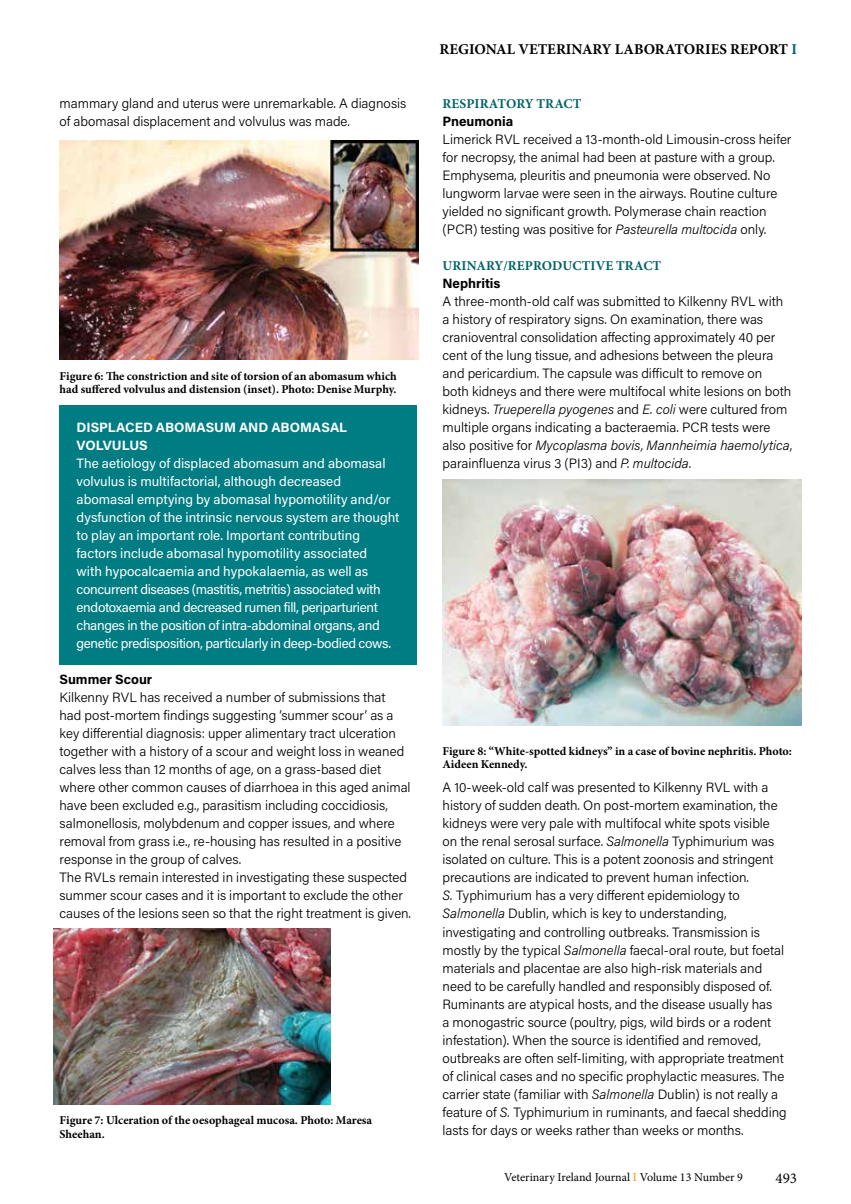
<style>
.page{position:relative;width:851px;height:1204px;background:#fff}
.page>*{position:absolute;margin:0;border:0;box-sizing:border-box;transform-origin:0 0}
.t1{font:700 15px "Minion Pro";color:#000}
.t2{font:15px "Minion Pro";color:#000}
.t3{font:300 13.5px/18px "Acumin Pro";color:#000}
.t4{font:13.5px/18px "Acumin Pro";letter-spacing:-.005em;color:#fff}
.t5{font:700 13.5px "Minion Pro";letter-spacing:.01em;color:#006368}
.t6{font:700 13.5px/18px "Acumin Pro";color:#fff}
.t7{font:700 13.5px "Acumin Pro";color:#000}
.t8{font:700 12px/13.5px "Minion Pro";color:#000}
.t9{font:12px "Minion Pro";letter-spacing:-.005em;color:#000}
.s1{color:#006368}
.s2{font-style:italic}
.s3{color:#f49700}
</style>
<div class="page">
<div style="left:60px;top:405px;width:357px;height:61px;background:#007c83"></div>
<div style="left:60px;top:441px;width:357px;height:223px;background:#007c83"></div>
<img style="left:60px;top:140px;width:358px;height:219px">
<img style="left:442px;top:480px;width:359px;height:245px">
<img style="left:54px;top:928px;width:276px;height:175px">
<p class="t3" style="left:60px;top:94px;width:348px">mammary gland and uterus were unremarkable. A diagnosis of abomasal displacement and volvulus was made.</p>
<p class="t8" style="left:60px;top:369px;width:339px">Figure 6: The constriction and site of torsion of an abomasum which had suffered volvulus and distension (inset). Photo: Denise Murphy.</p>
<p class="t6" style="left:77px;top:418px;width:272px">DISPLACED ABOMASUM AND ABOMASAL<br>VOLVULUS</p>
<p class="t4" style="left:77px;top:454px;width:324px">The aetiology of displaced abomasum and abomasal volvulus is multifactorial, although decreased abomasal emptying by abomasal hypomotility and/or dysfunction of the intrinsic nervous system are thought to play an important role. Important contributing factors include abomasal hypomotility associated<br>with hypocalcaemia and hypokalaemia, as well as concurrent diseases (mastitis, metritis) associated with endotoxaemia and decreased rumen fill, periparturient changes in the position of intra-abdominal organs, and genetic predisposition, particularly in deep-bodied cows.</p>
<p class="t7" style="left:60px;top:670px;width:94px">Summer Scour</p>
<p class="t3" style="left:60px;top:688px;width:353px">Kilkenny RVL has received a number of submissions that<br>had post-mortem findings suggesting ‘summer scour’ as a key differential diagnosis: upper alimentary tract ulceration together with a history of a scour and weight loss in weaned calves less than 12 months of age, on a grass-based diet where other common causes of diarrhoea in this aged animal have been excluded e.g., parasitism including coccidiosis, salmonellosis, molybdenum and copper issues, and where removal from grass i.e., re-housing has resulted in a positive response in the group of calves.<br>The RVLs remain interested in investigating these suspected summer scour cases and it is important to exclude the other causes of the lesions seen so that the right treatment is given.</p>
<p class="t8" style="left:60px;top:1113px;width:314px">Figure 7: Ulceration of the oesophageal mucosa. Photo: Maresa<br>Sheehan.</p>
<p class="t1" style="left:439px;top:39px;width:359px">REGIONAL VETERINARY LABORATORIES REPORT <span class="s1">I</span></p>
<p class="t5" style="left:442px;top:94px;width:140px">RESPIRATORY TRACT</p>
<p class="t7" style="left:442px;top:112px;width:72px">Pneumonia</p>
<p class="t3" style="left:442px;top:130px;width:350px">Limerick RVL received a 13-month-old Limousin-cross heifer for necropsy, the animal had been at pasture with a group.<br>Emphysema, pleuritis and pneumonia were observed. No lungworm larvae were seen in the airways. Routine culture yielded no significant growth. Polymerase chain reaction (PCR) testing was positive for <span class="s2">Pasteurella multocida</span> only.</p>
<p class="t5" style="left:442px;top:256px;width:220px">URINARY/REPRODUCTIVE TRACT</p>
<p class="t7" style="left:442px;top:274px;width:59px">Nephritis</p>
<p class="t3" style="left:442px;top:292px;width:351px">A three-month-old calf was submitted to Kilkenny RVL with a history of respiratory signs. On examination, there was cranioventral consolidation affecting approximately 40 per cent of the lung tissue, and adhesions between the pleura and pericardium. The capsule was difficult to remove on<br>both kidneys and there were multifocal white lesions on both kidneys. <span class="s2">Trueperella pyogenes</span> and <span class="s2">E. coli</span> were cultured from multiple organs indicating a bacteraemia. PCR tests were also positive for <span class="s2">Mycoplasma bovis, Mannheimia haemolytica</span>, parainfluenza virus 3 (PI3) and <span class="s2">P. multocida</span>.</p>
<p class="t8" style="left:442px;top:744px;width:351px">Figure 8: “White-spotted kidneys” in a case of bovine nephritis. Photo:<br>Aideen Kennedy.</p>
<p class="t3" style="left:442px;top:778px;width:346px">A 10-week-old calf was presented to Kilkenny RVL with a history of sudden death. On post-mortem examination, the kidneys were very pale with multifocal white spots visible on the renal serosal surface. <span class="s2">Salmonella</span> Typhimurium was isolated on culture. This is a potent zoonosis and stringent precautions are indicated to prevent human infection.<br><span class="s2">S.</span> Typhimurium has a very different epidemiology to <span class="s2">Salmonella</span> Dublin, which is key to understanding, investigating and controlling outbreaks. Transmission is mostly by the typical <span class="s2">Salmonella</span> faecal-oral route, but foetal materials and placentae are also high-risk materials and need to be carefully handled and responsibly disposed of.<br>Ruminants are atypical hosts, and the disease usually has<br>a monogastric source (poultry, pigs, wild birds or a rodent infestation). When the source is identified and removed, outbreaks are often self-limiting, with appropriate treatment of clinical cases and no specific prophylactic measures. The carrier state (familiar with <span class="s2">Salmonella</span> Dublin) is not really a feature of <span class="s2">S.</span> Typhimurium in ruminants, and faecal shedding lasts for days or weeks rather than weeks or months.</p>
<p class="t9" style="left:504px;top:1169px;width:240px">Veterinary Ireland Journal <span class="s3">I</span> Volume 13 Number 9</p>
<p class="t2" style="left:775px;top:1167px;width:23px">493</p>
</div>
